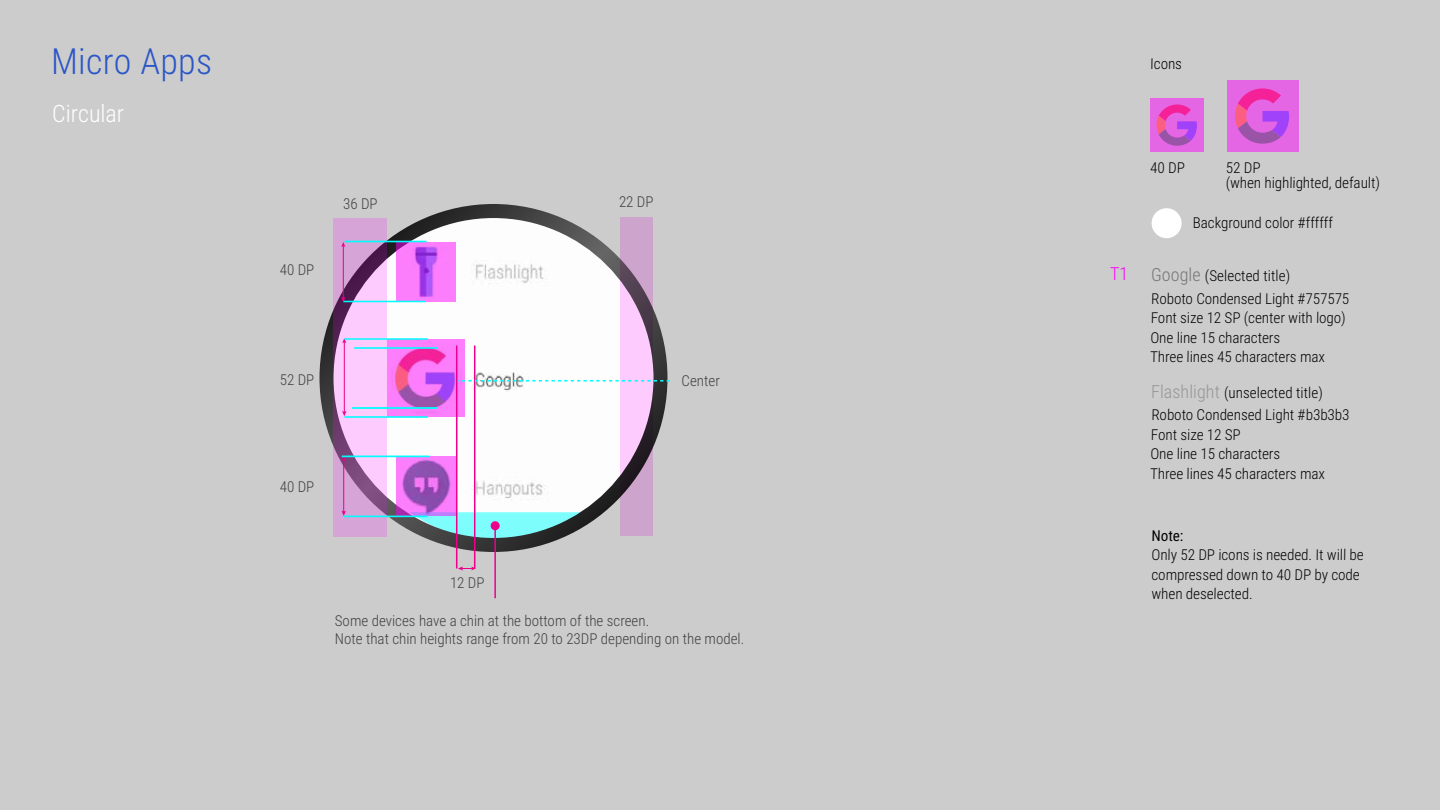
<style>
.page{position:relative;width:1440px;height:810px;background:#ccc}
.page>*{position:absolute;margin:0;border:0;box-sizing:border-box;transform-origin:0 0}
.t1{font:300 36px "Roboto Condensed";letter-spacing:.01em;color:#2a56c6}
.t2{font:300 24px "Roboto Condensed";color:#fff}
.t3{font:300 18px "Roboto Condensed";color:#f0f}
.t4{font:300 15px/19.5px "Roboto Condensed";letter-spacing:.005em;color:#000}
.t5{font:300 15px/18px "Roboto Condensed";color:#404041}
.t6{font:15px "Roboto Condensed";color:#000}
.s1{font-size:18px;color:#757575}
.s2{font-size:18px;color:#969696}
</style>
<div class="page">
<svg style="left:320px;top:204px;width:348px;height:348px"></svg>
<hr style="left:494px;top:526px;width:2px;height:72px;background:#ec008c">
<div style="left:491px;top:521px;width:9px;height:9px;background:#ec008c;border-radius:50%"></div>
<svg style="left:396px;top:242px;width:60px;height:60px;background:#e56ff7"></svg>
<svg style="left:387px;top:339px;width:78px;height:78px;background:#e969e4"></svg>
<svg style="left:333px;top:218px;width:54px;height:318px;background:#d4a3d5"></svg>
<svg style="left:620px;top:217px;width:33px;height:319px;background:#c49dc4"></svg>
<div style="left:1152px;top:208px;width:30px;height:30px;background:#fff;border-radius:50%"></div>
<hr style="left:343px;top:459px;width:1px;height:53px;background:#ea008a">
<svg style="left:342px;top:457px;width:4px;height:4px"></svg>
<svg style="left:341px;top:510px;width:5px;height:6px"></svg>
<svg style="left:396px;top:456px;width:60px;height:60px;background:#c567d8"></svg>
<hr style="left:342px;top:456px;width:87px;height:1px;background:#0ff">
<hr style="left:344px;top:516px;width:84px;height:1px;background:#0ff">
<hr style="left:344px;top:342px;width:1px;height:70px;background:#ea008a">
<svg style="left:342px;top:338px;width:4px;height:5px"></svg>
<svg style="left:342px;top:411px;width:5px;height:5px"></svg>
<hr style="left:343px;top:245px;width:1px;height:53px;background:#ea008a">
<svg style="left:341px;top:242px;width:4px;height:5px"></svg>
<svg style="left:341px;top:297px;width:5px;height:5px"></svg>
<hr style="left:344px;top:338px;width:84px;height:2px;background:#0ff">
<hr style="left:344px;top:416px;width:84px;height:2px;background:#0ff">
<hr style="left:456px;top:345px;width:1px;height:224px;background:#ec008c">
<hr style="left:474px;top:345px;width:1px;height:224px;background:#ec008c">
<hr style="left:354px;top:347px;width:84px;height:2px;background:#0ff">
<hr style="left:352px;top:407px;width:86px;height:2px;background:#0ff">
<svg style="left:458px;top:380px;width:212px;height:2px"></svg>
<hr style="left:343px;top:301px;width:83px;height:1px;background:#0ff">
<hr style="left:345px;top:241px;width:82px;height:1px;background:#0ff">
<svg style="left:458px;top:566px;width:18px;height:5px"></svg>
<svg style="left:1227px;top:80px;width:72px;height:72px;background:#da5bd6"></svg>
<svg style="left:1150px;top:98px;width:54px;height:54px;background:#da5bd6"></svg>
<h1 class="t1" style="left:51px;top:36px;width:163px">Micro Apps</h1>
<h2 class="t2" style="left:52px;top:96px;width:73px">Circular</h2>
<p class="t5" style="left:280px;top:261px;width:36px">40 DP</p>
<p class="t5" style="left:343px;top:194px;width:36px">36 DP</p>
<p class="t5" style="left:619px;top:192px;width:36px">22 DP</p>
<p class="t5" style="left:280px;top:370px;width:36px">52 DP</p>
<p class="t5" style="left:682px;top:371px;width:40px">Center</p>
<p class="t5" style="left:280px;top:477px;width:36px">40 DP</p>
<p class="t5" style="left:450px;top:573px;width:36px">12 DP</p>
<p class="t5" style="left:335px;top:611px;width:411px">Some devices have a chin at the bottom of the screen.<br>Note that chin heights range from 20 to 23DP depending on the model.</p>
<p class="t4" style="left:1150px;top:53px;width:34px">Icons</p>
<p class="t3" style="left:1110px;top:261px;width:20px">T1</p>
<p class="t4" style="left:1150px;top:157px;width:36px">40 DP</p>
<p class="t4" style="left:1226px;top:160px;width:156px;line-height:15px">52 DP<br>(when highlighted, default)</p>
<p class="t4" style="left:1193px;top:213px;width:142px">Background color #ffffff</p>
<p class="t4" style="left:1151px;top:265px;width:140px"><span class="s1">Google</span> (Selected title)</p>
<p class="t4" style="left:1150px;top:288px;width:201px">Roboto Condensed Light #757575<br>Font size 12 SP (center with logo)<br>One line 15 characters<br>Three lines 45 characters max</p>
<p class="t4" style="left:1151px;top:382px;width:173px"><span class="s2">Flashlight</span> (unselected title)</p>
<p class="t4" style="left:1150px;top:405px;width:201px">Roboto Condensed Light #b3b3b3<br>Font size 12 SP<br>One line 15 characters<br>Three lines 45 characters max</p>
<p class="t6" style="left:1152px;top:525px;width:34px">Note:</p>
<p class="t4" style="left:1151px;top:545px;width:214px">Only 52 DP icons is needed. It will be compressed down to 40 DP by code when deselected.</p>
</div>
